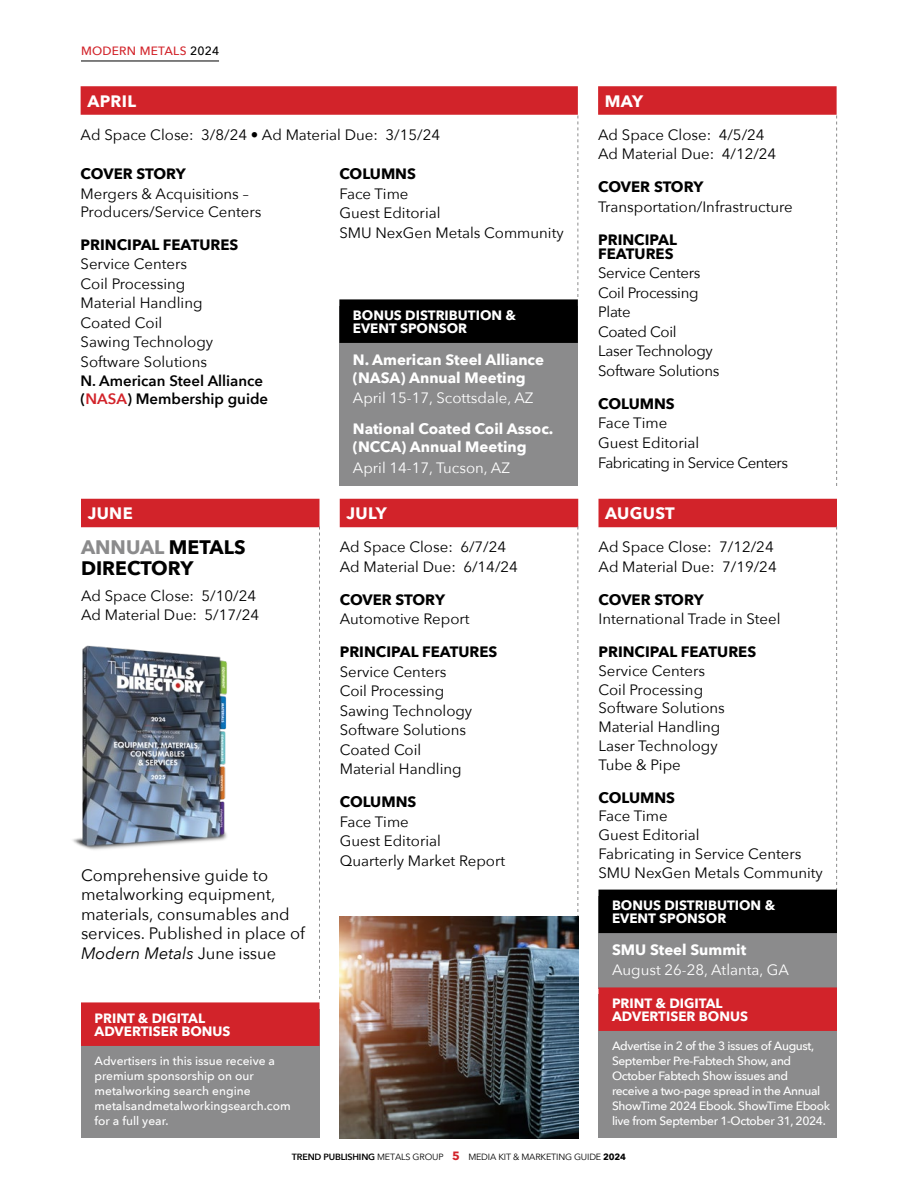
<style>
.page{position:relative;width:918px;height:1188px;background:#fff}
.page>*{position:absolute;margin:0;border:0;box-sizing:border-box;transform-origin:0 0}
.t1{font:700 19.5px/21px "Avenir Next";color:#000}
.t2{font:16.5px/19.5px "Avenir Next";color:#000}
.t3{font:700 16.5px "Avenir Next";letter-spacing:.02em;color:#fff}
.t4{font:15px/19.5px "Avenir Next";color:#000}
.t5{font:700 15px/13.5px "Avenir Next";color:#000}
.t6{font:700 15px/18px "Avenir Next";color:#fff}
.t7{font:15px/19.5px "Avenir Next";letter-spacing:-.02em;color:#000}
.t8{font:15px "Avenir Next";color:#fff}
.t9{font:15px/20px "Avenir Next";letter-spacing:-.03em;color:#000}
.t10{font:600 15px/18px "Avenir Next";color:#000}
.t11{font:700 13.5px/13.5px "Avenir Next";color:#fff}
.t12{font:500 12px/15px "Avenir Next";letter-spacing:-.03em;color:#fff}
.t13{font:500 12px/15px "Avenir Next";color:#fff}
.t14{font:500 12px "Avenir Next";letter-spacing:.02em;color:#d2232a}
.t15{font:9px "Avenir Next";letter-spacing:-.02em;color:#000}
.s1{color:#000}
.s2{color:#d2232a}
.s3{color:#8b8b8c}
.s4{font-style:italic}
.s5{font-weight:600}
.s6{font-weight:700;font-size:12px;color:#d2232a}
.s7{font-weight:700}
</style>
<div class="page">
<hr style="left:81px;top:61px;width:138px;height:1px;background:#000">
<div style="left:81px;top:86px;width:497px;height:29px;background:#d2232a"></div>
<div style="left:598px;top:86px;width:239px;height:29px;background:#d2232a"></div>
<svg style="left:578px;top:116px;width:1px;height:181px"></svg>
<svg style="left:836px;top:116px;width:1px;height:370px"></svg>
<div style="left:339px;top:306px;width:239px;height:180px;background:#8b8b8c"></div>
<div style="left:339px;top:299px;width:239px;height:44px;background:#000"></div>
<div style="left:81px;top:499px;width:239px;height:28px;background:#d2232a"></div>
<div style="left:340px;top:499px;width:238px;height:28px;background:#d2232a"></div>
<div style="left:598px;top:499px;width:239px;height:28px;background:#d2232a"></div>
<div style="left:81px;top:1009px;width:239px;height:129px;background:#8b8b8c"></div>
<div style="left:81px;top:1002px;width:239px;height:44px;background:#d2232a"></div>
<svg style="left:319px;top:526px;width:1px;height:473px"></svg>
<svg style="left:578px;top:526px;width:1px;height:392px"></svg>
<svg style="left:836px;top:526px;width:1px;height:364px"></svg>
<img style="left:73px;top:645px;width:154px;height:205px">
<img style="left:340px;top:916px;width:238px;height:222px">
<div style="left:598px;top:896px;width:239px;height:92px;background:#8b8b8c"></div>
<div style="left:598px;top:890px;width:239px;height:43px;background:#000"></div>
<div style="left:598px;top:994px;width:239px;height:144px;background:#8b8b8c"></div>
<div style="left:598px;top:987px;width:239px;height:44px;background:#d2232a"></div>
<p class="t14" style="left:81px;top:41px;width:140px">MODERN METALS <span class="s1">2024</span></p>
<p class="t3" style="left:87px;top:86px;width:50px">APRIL</p>
<p class="t4" style="left:81px;top:124px;width:361px">Ad Space Close: 3/8/24 • Ad Material Due: 3/15/24</p>
<p class="t5" style="left:81px;top:167px;width:107px">COVER STORY</p>
<p class="t4" style="left:81px;top:184px;width:182px;line-height:18px">Mergers &amp; Acquisitions –<br>Producers/Service Centers</p>
<p class="t5" style="left:81px;top:238px;width:159px">PRINCIPAL FEATURES</p>
<p class="t4" style="left:81px;top:254px;width:134px">Service Centers<br>Coil Processing<br>Material Handling<br>Coated Coil<br>Sawing Technology<br>Software Solutions</p>
<p class="t10" style="left:81px;top:372px;width:189px">N. American Steel Alliance (<span class="s2">NASA</span>) Membership guide</p>
<p class="t5" style="left:339px;top:167px;width:78px">COLUMNS</p>
<p class="t4" style="left:339px;top:183px;width:226px">Face Time<br>Guest Editorial<br>SMU NexGen Metals Community</p>
<p class="t11" style="left:353px;top:308px;width:165px">BONUS DISTRIBUTION &amp;<br>EVENT SPONSOR</p>
<p class="t6" style="left:353px;top:350px;width:193px">N. American Steel Alliance (NASA) Annual Meeting</p>
<p class="t8" style="left:353px;top:385px;width:182px">April 15-17, Scottsdale, AZ</p>
<p class="t6" style="left:353px;top:420px;width:202px">National Coated Coil Assoc. (NCCA) Annual Meeting</p>
<p class="t8" style="left:353px;top:455px;width:159px">April 14-17, Tucson, AZ</p>
<p class="t3" style="left:88px;top:499px;width:46px">JUNE</p>
<h1 class="t1" style="left:81px;top:536px;width:166px"><span class="s3">ANNUAL</span> METALS<br>DIRECTORY</h1>
<p class="t4" style="left:81px;top:585px;width:180px">Ad Space Close: 5/10/24<br>Ad Material Due: 5/17/24</p>
<p class="t2" style="left:81px;top:864px;width:226px">Comprehensive guide to metalworking equipment, materials, consumables and services. Published in place of<br><span class="s4">Modern Metals</span> June issue</p>
<p class="t11" style="left:94px;top:1011px;width:138px">PRINT &amp; DIGITAL<br>ADVERTISER BONUS</p>
<p class="t13" style="left:94px;top:1053px;width:198px">Advertisers in this issue receive a premium sponsorship on our metalworking search engine metalsandmetalworkingsearch.com for a full year.</p>
<p class="t3" style="left:346px;top:499px;width:42px">JULY</p>
<p class="t4" style="left:340px;top:536px;width:180px">Ad Space Close: 6/7/24<br>Ad Material Due: 6/14/24</p>
<p class="t5" style="left:340px;top:592px;width:107px">COVER STORY</p>
<p class="t4" style="left:340px;top:608px;width:131px">Automotive Report</p>
<p class="t5" style="left:340px;top:645px;width:159px">PRINCIPAL FEATURES</p>
<p class="t4" style="left:340px;top:661px;width:134px">Service Centers<br>Coil Processing<br>Sawing Technology<br>Software Solutions<br>Coated Coil<br>Material Handling</p>
<p class="t5" style="left:340px;top:795px;width:78px">COLUMNS</p>
<p class="t4" style="left:340px;top:811px;width:167px">Face Time<br>Guest Editorial<br>Quarterly Market Report</p>
<p class="t3" style="left:605px;top:86px;width:40px">MAY</p>
<p class="t4" style="left:598px;top:124px;width:180px">Ad Space Close: 4/5/24<br>Ad Material Due: 4/12/24</p>
<p class="t5" style="left:598px;top:180px;width:107px">COVER STORY</p>
<p class="t4" style="left:598px;top:196px;width:196px">Transportation/Infrastructure</p>
<p class="t5" style="left:598px;top:233px;width:80px">PRINCIPAL<br>FEATURES</p>
<p class="t7" style="left:598px;top:263px;width:123px">Service Centers<br>Coil Processing<br>Plate<br>Coated Coil<br>Laser Technology<br>Software Solutions</p>
<p class="t5" style="left:598px;top:397px;width:78px">COLUMNS</p>
<p class="t9" style="left:598px;top:413px;width:192px">Face Time<br>Guest Editorial<br>Fabricating in Service Centers</p>
<p class="t3" style="left:605px;top:499px;width:71px">AUGUST</p>
<p class="t4" style="left:598px;top:536px;width:180px">Ad Space Close: 7/12/24<br>Ad Material Due: 7/19/24</p>
<p class="t5" style="left:598px;top:592px;width:107px">COVER STORY</p>
<p class="t4" style="left:598px;top:608px;width:184px">International Trade in Steel</p>
<p class="t5" style="left:598px;top:645px;width:159px">PRINCIPAL FEATURES</p>
<p class="t4" style="left:598px;top:661px;width:128px;line-height:18.8px">Service Centers<br>Coil Processing<br>Software Solutions<br>Material Handling<br>Laser Technology<br>Tube &amp; Pipe</p>
<p class="t5" style="left:598px;top:790px;width:78px">COLUMNS</p>
<p class="t4" style="left:598px;top:806px;width:226px;line-height:18.8px">Face Time<br>Guest Editorial<br>Fabricating in Service Centers<br>SMU NexGen Metals Community</p>
<p class="t11" style="left:612px;top:898px;width:165px">BONUS DISTRIBUTION &amp;<br>EVENT SPONSOR</p>
<p class="t6" style="left:612px;top:940px;width:136px">SMU Steel Summit</p>
<p class="t8" style="left:612px;top:957px;width:179px">August 26-28, Atlanta, GA</p>
<p class="t11" style="left:612px;top:996px;width:138px">PRINT &amp; DIGITAL<br>ADVERTISER BONUS</p>
<p class="t12" style="left:612px;top:1038px;width:220px">Advertise in 2 of the 3 issues of August, September Pre-Fabtech Show, and October Fabtech Show issues and<br>receive a two-page spread in the Annual ShowTime 2024 Ebook. ShowTime Ebook live from September 1-October 31, 2024.</p>
<p class="t15" style="left:292px;top:1149px;width:336px"><span class="s5">TREND PUBLISHING</span> METALS GROUP <span class="s6">5</span> MEDIA KIT &amp; MARKETING GUIDE <span class="s7">2024</span></p>
</div>
